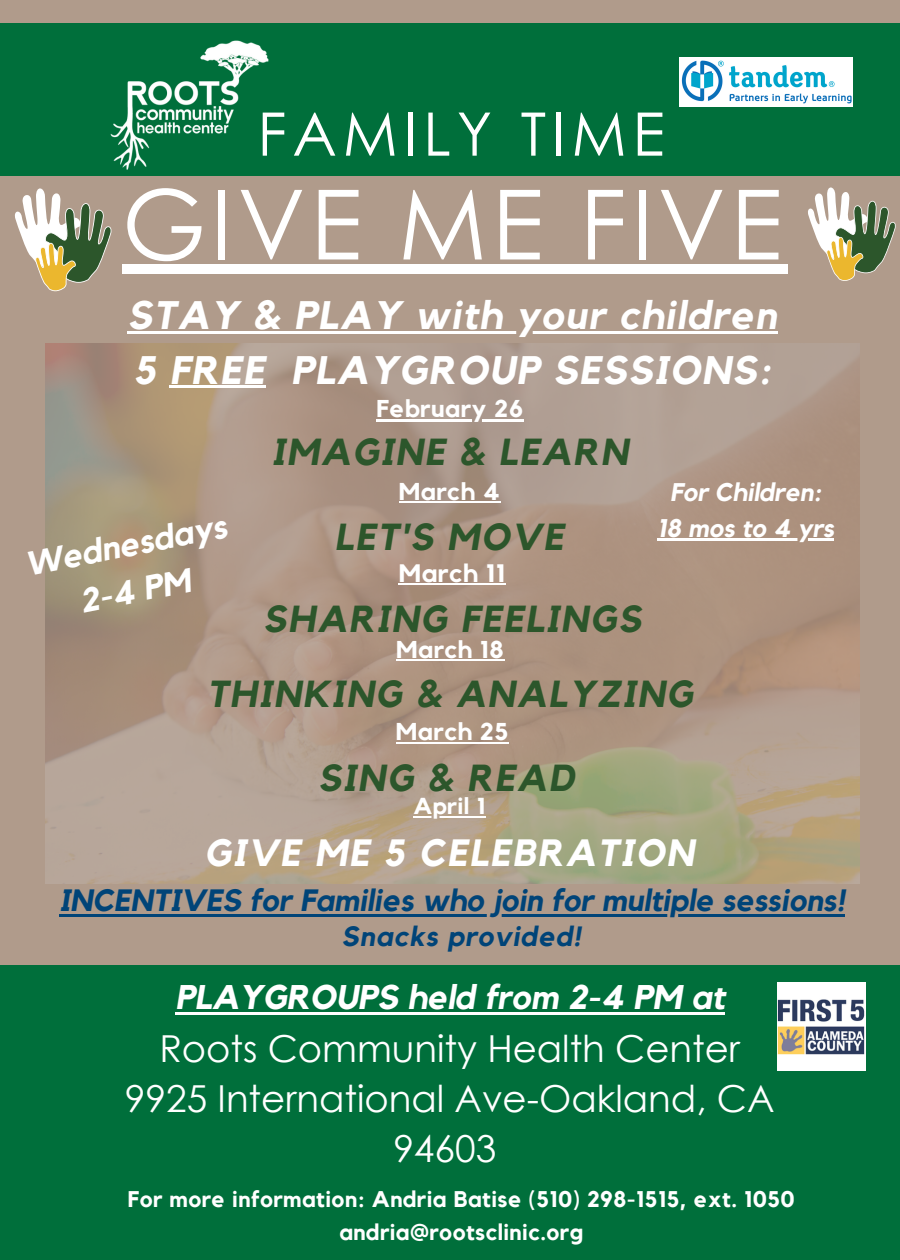
<style>
.page{position:relative;width:900px;height:1260px;background:#b09b8b}
.page>*{position:absolute;margin:0;border:0;box-sizing:border-box;transform-origin:0 0}
.t1{font:96.75px "Century Gothic";letter-spacing:.05em;color:#fff}
.t2{font:60px "Century Gothic";letter-spacing:.1em;color:#fff}
.t3{font:italic 700 39.75px/54.8px "Kollektif";letter-spacing:.035em;color:#fff}
.t4{font:italic 700 38px "Kollektif";letter-spacing:.05em;color:#fff}
.t5{font:italic 700 37.5px "Kollektif";letter-spacing:.05em;color:#2c562b}
.t6{font:37.25px/50px "Century Gothic";color:#fff;text-align:center}
.t7{font:italic 700 34px "Kollektif";color:#fff}
.t8{font:italic 700 33.5px/46.5px "Kollektif";color:#fff;text-align:center}
.t9{font:italic 700 30.75px "Kollektif";color:#004478}
.t10{font:italic 700 27.75px "Kollektif";letter-spacing:.035em;color:#004478}
.t11{font:italic 700 25.5px/35px "Kollektif";color:#fff;text-align:center}
.t12{font:700 25.25px "Kollektif";letter-spacing:.02em;color:#fff}
.t13{font:700 24.25px "Kollektif";letter-spacing:.02em;color:#fff}
.t14{font:700 23px "Kollektif";letter-spacing:.02em;color:#fff}
.t15{font:700 22.5px/34px "Kollektif";letter-spacing:.02em;color:#fff;text-align:center}
</style>
<div class="page">
<div style="left:0;top:966px;width:900px;height:294px;background:#006f3b"></div>
<hr style="left:175px;top:1012px;width:550px;height:3px;background:#fff">
<img style="left:45px;top:343px;width:814px;height:540px">
<div style="left:0;top:23px;width:900px;height:152px;background:#006f3b"></div>
<img style="left:105px;top:40px;width:169px;height:136px">
<svg style="left:808px;top:187px;width:88px;height:94px"></svg>
<svg style="left:14px;top:188px;width:98px;height:104px"></svg>
<img style="left:680px;top:57px;width:172px;height:49px">
<img style="left:777px;top:983px;width:89px;height:88px">
<div style="left:122px;top:265px;width:665px;height:9px;background:#fff"></div>
<hr style="left:128px;top:331px;width:650px;height:2px;background:#fff">
<hr style="left:170px;top:386px;width:96px;height:2px;background:#fff">
<hr style="left:59px;top:914px;width:786px;height:3px;background:#004478">
<hr style="left:399px;top:502px;width:101px;height:1px;background:#fff">
<hr style="left:399px;top:583px;width:107px;height:2px;background:#fff">
<hr style="left:396px;top:659px;width:108px;height:2px;background:#fff">
<hr style="left:396px;top:742px;width:113px;height:1px;background:#fff">
<hr style="left:413px;top:816px;width:73px;height:1px;background:#fff">
<hr style="left:377px;top:420px;width:147px;height:2px;background:#fff">
<hr style="left:657px;top:538px;width:177px;height:3px;background:#fff">
<h2 class="t2" style="left:257px;top:95px;width:409px">FAMILY TIME</h2>
<h1 class="t1" style="left:122px;top:162px;width:662px">GIVE ME FIVE</h1>
<h3 class="t3" style="left:128px;top:289px;width:651px">STAY &amp; PLAY with your children<br>5 FREE PLAYGROUP SESSIONS:</h3>
<p class="t13" style="left:377px;top:398px;width:148px">February 26</p>
<h3 class="t8" style="left:22px;top:543px;width:206px;rotate:-11deg">Wednesdays<br>2-4 PM</h3>
<h3 class="t5" style="left:272px;top:435px;width:358px">IMAGINE &amp; LEARN</h3>
<p class="t13" style="left:399px;top:481px;width:102px">March 4</p>
<h3 class="t5" style="left:335px;top:520px;width:230px">LET'S MOVE</h3>
<p class="t12" style="left:399px;top:562px;width:108px">March 11</p>
<h3 class="t5" style="left:263px;top:601px;width:379px">SHARING FEELINGS</h3>
<p class="t13" style="left:396px;top:638px;width:109px">March 18</p>
<p class="t11" style="left:657px;top:476px;width:178px">For Children:<br>18 mos to 4 yrs</p>
<h3 class="t5" style="left:207px;top:676px;width:487px">THINKING &amp; ANALYZING</h3>
<p class="t13" style="left:396px;top:721px;width:114px">March 25</p>
<h3 class="t5" style="left:318px;top:761px;width:258px">SING &amp; READ</h3>
<p class="t14" style="left:413px;top:796px;width:74px">April 1</p>
<h3 class="t4" style="left:204px;top:835px;width:491px">GIVE ME 5 CELEBRATION</h3>
<h3 class="t9" style="left:59px;top:887px;width:787px">INCENTIVES for Families who join for multiple sessions!</h3>
<p class="t10" style="left:341px;top:923px;width:241px">Snacks provided!</p>
<h3 class="t7" style="left:175px;top:982px;width:551px">PLAYGROUPS held from 2-4 PM at</h3>
<h3 class="t6" style="left:125px;top:1022px;width:651px">Roots Community Health Center<br>9925 International Ave-Oakland, CA<br>94603</h3>
<p class="t15" style="left:128px;top:1183px;width:668px">For more information: Andria Batise (510) 298-1515, ext. 1050 andria@rootsclinic.org</p>
</div>
